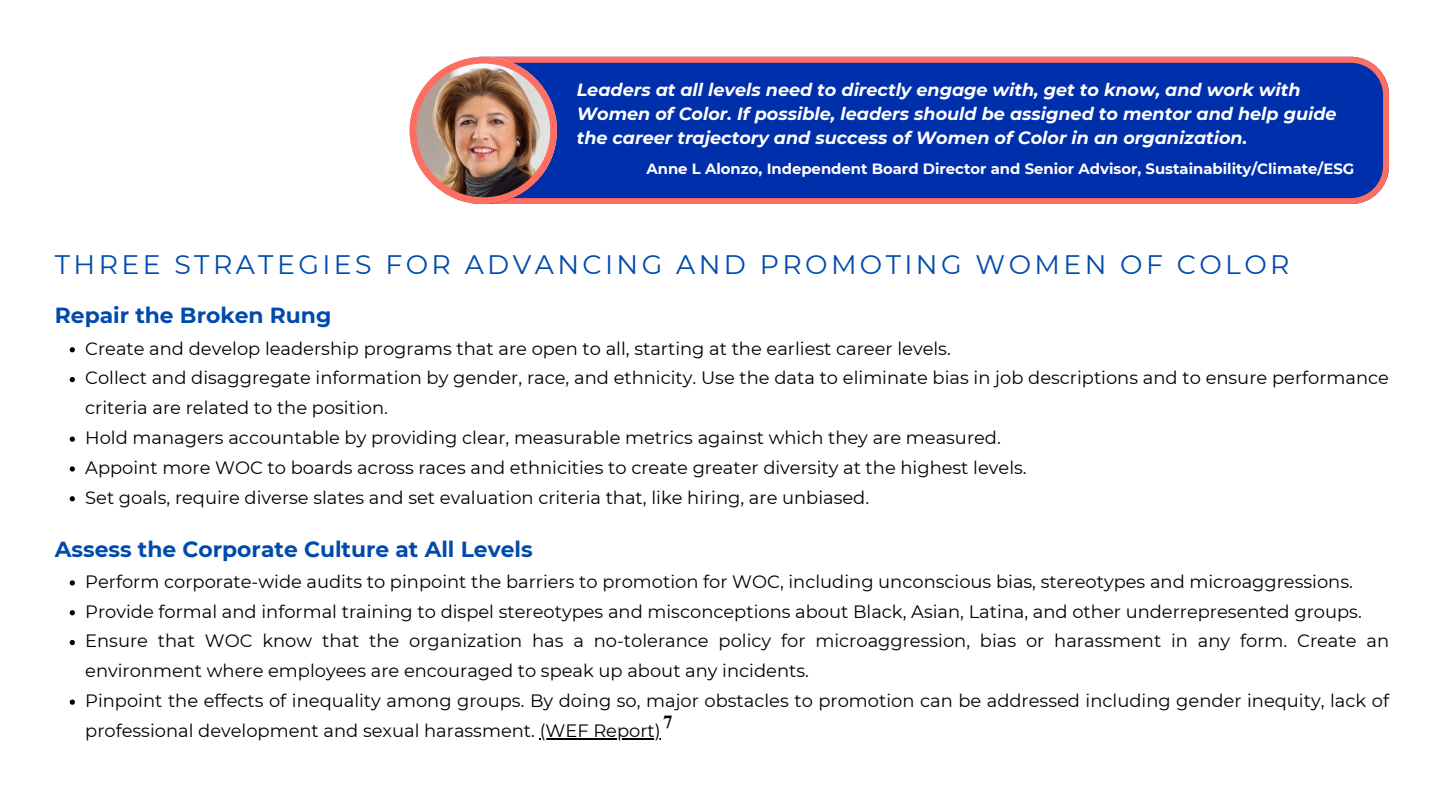
<style>
.page{position:relative;width:1440px;height:810px;background:#fff}
.page>*{position:absolute;margin:0;border:0;box-sizing:border-box;transform-origin:0 0}
.t1{font:26.7px "Montserrat";letter-spacing:.125em;color:#004aad}
.t2{font:700 21.8px "Montserrat";color:#004aad}
.t3{font:700 18px "Times NRMT Pro";color:#000}
.t4{font:17.9px/29.8px "Montserrat";color:#000}
.t5{font:italic 700 17.6px/24.3px "Montserrat";color:#fff}
.t6{font:700 14.8px "Montserrat";color:#fff}
</style>
<div class="page">
<svg style="left:70px;top:347px;width:5px;height:5px"></svg>
<svg style="left:70px;top:377px;width:5px;height:5px"></svg>
<svg style="left:70px;top:437px;width:5px;height:5px"></svg>
<svg style="left:70px;top:466px;width:5px;height:6px"></svg>
<svg style="left:70px;top:496px;width:5px;height:5px"></svg>
<svg style="left:70px;top:580px;width:5px;height:6px"></svg>
<svg style="left:70px;top:610px;width:5px;height:5px"></svg>
<svg style="left:70px;top:640px;width:5px;height:5px"></svg>
<svg style="left:70px;top:700px;width:5px;height:5px"></svg>
<hr style="left:540px;top:738px;width:121px;height:2px;background:#000">
<svg style="left:557px;top:57px;width:832px;height:147px;background:#1635a6"></svg>
<img style="left:410px;top:57px;width:147px;height:147px">
<p class="t5" style="left:577px;top:77px;width:761px">Leaders at all levels need to directly engage with, get to know, and work with<br>Women of Color. If possible, leaders should be assigned to mentor and help guide the career trajectory and success of Women of Color in an organization.</p>
<p class="t6" style="left:646px;top:160px;width:709px">Anne L Alonzo, Independent Board Director and Senior Advisor, Sustainability/Climate/ESG</p>
<h1 class="t1" style="left:55px;top:248px;width:1236px">THREE STRATEGIES FOR ADVANCING AND PROMOTING WOMEN OF COLOR</h1>
<p class="t2" style="left:55px;top:302px;width:278px">Repair the Broken Rung</p>
<p class="t4" style="left:85px;top:333px;width:1305px">Create and develop leadership programs that are open to all, starting at the earliest career levels.<br>Collect and disaggregate information by gender, race, and ethnicity. Use the data to eliminate bias in job descriptions and to ensure performance criteria are related to the position.<br>Hold managers accountable by providing clear, measurable metrics against which they are measured.<br>Appoint more WOC to boards across races and ethnicities to create greater diversity at the highest levels.<br>Set goals, require diverse slates and set evaluation criteria that, like hiring, are unbiased.</p>
<p class="t2" style="left:55px;top:535px;width:479px">Assess the Corporate Culture at All Levels</p>
<p class="t4" style="left:85px;top:566px;width:1305px">Perform corporate-wide audits to pinpoint the barriers to promotion for WOC, including unconscious bias, stereotypes and microaggressions.<br>Provide formal and informal training to dispel stereotypes and misconceptions about Black, Asian, Latina, and other underrepresented groups.<br>Ensure that WOC know that the organization has a no-tolerance policy for microaggression, bias or harassment in any form. Create an environment where employees are encouraged to speak up about any incidents.<br>Pinpoint the effects of inequality among groups. By doing so, major obstacles to promotion can be addressed including gender inequity, lack of professional development and sexual harassment. (WEF Report)</p>
<p class="t3" style="left:664px;top:715px;width:10px">7</p>
</div>
